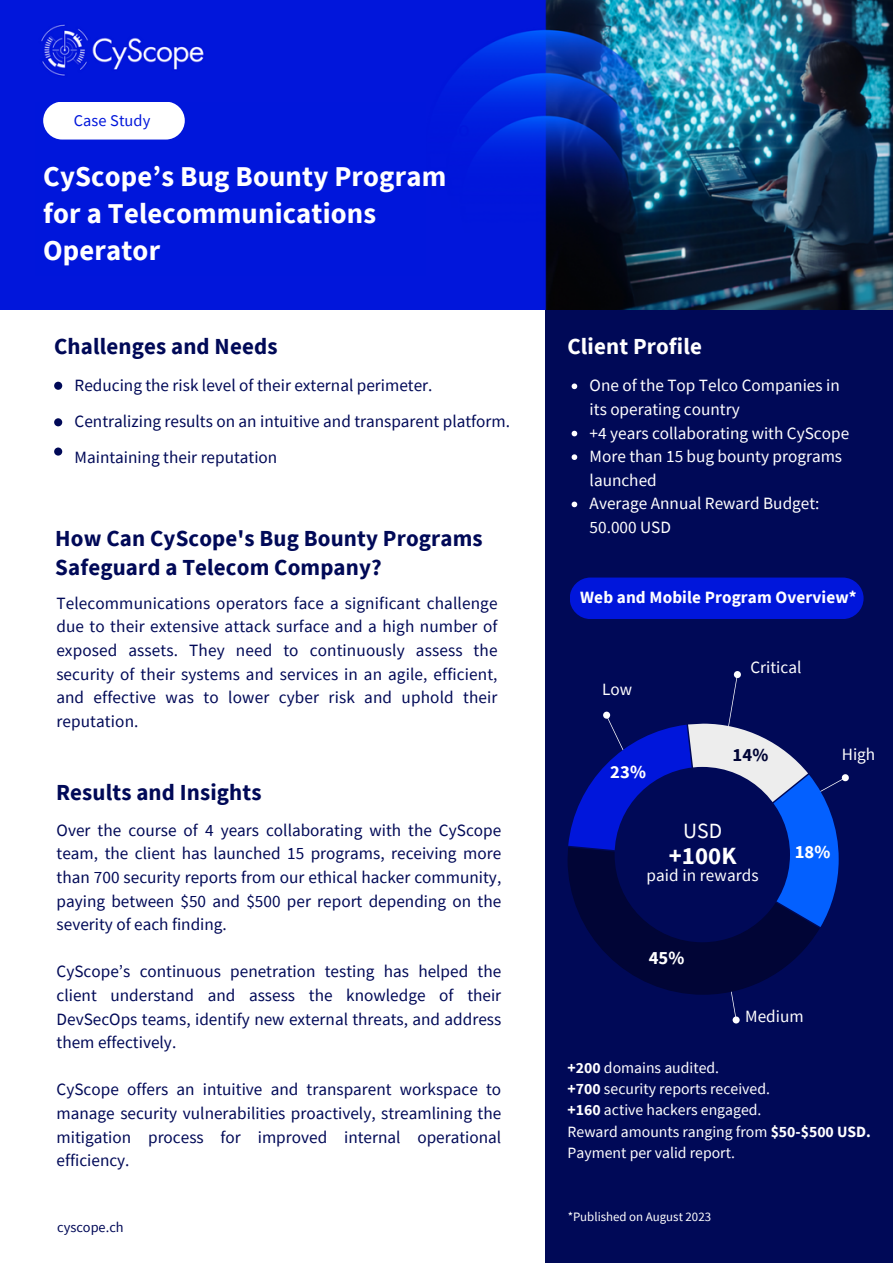
<style>
.page{position:relative;width:893px;height:1264px;background:#fff}
.page>*{position:absolute;margin:0;border:0;box-sizing:border-box;transform-origin:0 0}
.t1{font:700 28.65px/37px "Source Sans Pro";letter-spacing:.005em;color:#fff}
.t2{font:700 24.75px "Source Sans Pro";color:#fff}
.t3{font:700 22.95px/28px "Source Sans Pro";letter-spacing:.005em;color:#000957}
.t4{font:700 22.95px "Source Sans Pro";letter-spacing:.005em;color:#fff}
.t5{font:21.75px "Source Sans Pro";color:#fff}
.t6{font:700 18.6px "Source Sans Pro";color:#fff}
.t7{font:700 18.6px "Source Sans Pro";color:#010536}
.t8{font:17.25px/23.5px "Source Sans Pro";color:#000957;text-align:justify}
.t9{font:17.25px/23.5px "Source Sans Pro";color:#fff}
.t10{font:700 17.25px "Source Sans Pro";letter-spacing:.005em;color:#fff}
.t11{font:16.35px "Source Sans Pro";letter-spacing:.005em;color:#0016db}
.t12{font:15.75px "Source Sans Pro";color:#fff}
.t13{font:14.4px "Source Sans Pro";color:#000957}
.t14{font:12.9px "Source Sans Pro";color:#fff}
.s1{font-weight:700}
</style>
<div class="page">
<div style="left:54px;top:382px;width:8px;height:8px;background:#000957;border-radius:50%"></div>
<div style="left:54px;top:418px;width:8px;height:8px;background:#000957;border-radius:50%"></div>
<div style="left:54px;top:447px;width:8px;height:8px;background:#000957;border-radius:50%"></div>
<div style="left:545px;top:309px;width:347px;height:953px;background:#000957"></div>
<div style="left:569px;top:577px;width:294px;height:42px;background:#0016db;border-radius:21px"></div>
<svg style="left:733px;top:671px;width:7px;height:7px"></svg>
<div style="left:732px;top:1016px;width:7px;height:7px;background:#fff;border-radius:50%"></div>
<svg style="left:567px;top:674px;width:282px;height:346px"></svg>
<img style="left:0;top:0;width:892px;height:309px">
<div style="left:36px;top:102px;width:390px;height:173px;background:#0016db"></div>
<div style="left:43px;top:102px;width:142px;height:37px;background:#fff;border-radius:19px"></div>
<svg style="left:571px;top:383px;width:6px;height:6px"></svg>
<svg style="left:571px;top:431px;width:6px;height:5px"></svg>
<svg style="left:571px;top:454px;width:6px;height:6px"></svg>
<svg style="left:571px;top:501px;width:6px;height:6px"></svg>
<p class="t11" style="left:74px;top:110px;width:78px">Case Study</p>
<p class="t1" style="left:43px;top:157px;width:404px">CyScope’s Bug Bounty Program for a Telecommunications<br>Operator</p>
<p class="t3" style="left:54px;top:332px;width:225px">Challenges and Needs</p>
<p class="t8" style="left:75px;top:373px;width:359px">Reducing the risk level of their external perimeter.</p>
<p class="t8" style="left:75px;top:409px;width:437px">Centralizing results on an intuitive and transparent platform.</p>
<p class="t8" style="left:75px;top:445px;width:204px">Maintaining their reputation</p>
<p class="t3" style="left:55px;top:524px;width:429px">How Can CyScope's Bug Bounty Programs<br>Safeguard a Telecom Company?</p>
<p class="t8" style="left:56px;top:591px;width:442px">Telecommunications operators face a significant challenge due to their extensive attack surface and a high number of exposed assets. They need to continuously assess the security of their systems and services in an agile, efficient, and effective was to lower cyber risk and uphold their reputation.</p>
<p class="t3" style="left:56px;top:777px;width:207px">Results and Insights</p>
<p class="t8" style="left:57px;top:817px;width:446px">Over the course of 4 years collaborating with the CyScope team, the client has launched 15 programs, receiving more than 700 security reports from our ethical hacker community, paying between $50 and $500 per report depending on the severity of each finding.</p>
<p class="t8" style="left:57px;top:959px;width:446px">CyScope’s continuous penetration testing has helped the client understand and assess the knowledge of their DevSecOps teams, identify new external threats, and address them effectively.</p>
<p class="t8" style="left:57px;top:1077px;width:446px">CyScope offers an intuitive and transparent workspace to manage security vulnerabilities proactively, streamlining the mitigation process for improved internal operational efficiency.</p>
<p class="t13" style="left:57px;top:1217px;width:68px">cyscope.ch</p>
<p class="t4" style="left:567px;top:331px;width:136px">Client Profile</p>
<p class="t9" style="left:589px;top:373px;width:251px">One of the Top Telco Companies in its operating country</p>
<p class="t9" style="left:589px;top:421px;width:261px">+4 years collaborating with CyScope</p>
<p class="t9" style="left:589px;top:444px;width:254px">More than 15 bug bounty programs launched</p>
<p class="t9" style="left:589px;top:491px;width:231px">Average Annual Reward Budget:<br>50.000 USD</p>
<p class="t10" style="left:580px;top:586px;width:278px">Web and Mobile Program Overview*</p>
<p class="t9" style="left:602px;top:677px;width:32px">Low</p>
<p class="t9" style="left:750px;top:655px;width:52px">Critical</p>
<p class="t6" style="left:610px;top:759px;width:37px">23%</p>
<p class="t7" style="left:732px;top:742px;width:37px">14%</p>
<p class="t5" style="left:683px;top:816px;width:41px">USD</p>
<p class="t2" style="left:668px;top:839px;width:69px">+100K</p>
<p class="t9" style="left:646px;top:863px;width:114px">paid in rewards</p>
<p class="t9" style="left:841px;top:742px;width:35px">High</p>
<p class="t6" style="left:794px;top:839px;width:37px">18%</p>
<p class="t6" style="left:648px;top:945px;width:37px">45%</p>
<p class="t9" style="left:745px;top:1004px;width:60px">Medium</p>
<p class="t12" style="left:567px;top:1057px;width:153px"><span class="s1">+200</span> domains audited.</p>
<p class="t12" style="left:567px;top:1078px;width:204px"><span class="s1">+700</span> security reports received.</p>
<p class="t12" style="left:567px;top:1099px;width:195px"><span class="s1">+160</span> active hackers engaged.</p>
<p class="t12" style="left:567px;top:1121px;width:305px">Reward amounts ranging from <span class="s1">$50-$500 USD.</span></p>
<p class="t12" style="left:567px;top:1142px;width:169px">Payment per valid report.</p>
<p class="t14" style="left:567px;top:1207px;width:145px">*Published on August 2023</p>
</div>
